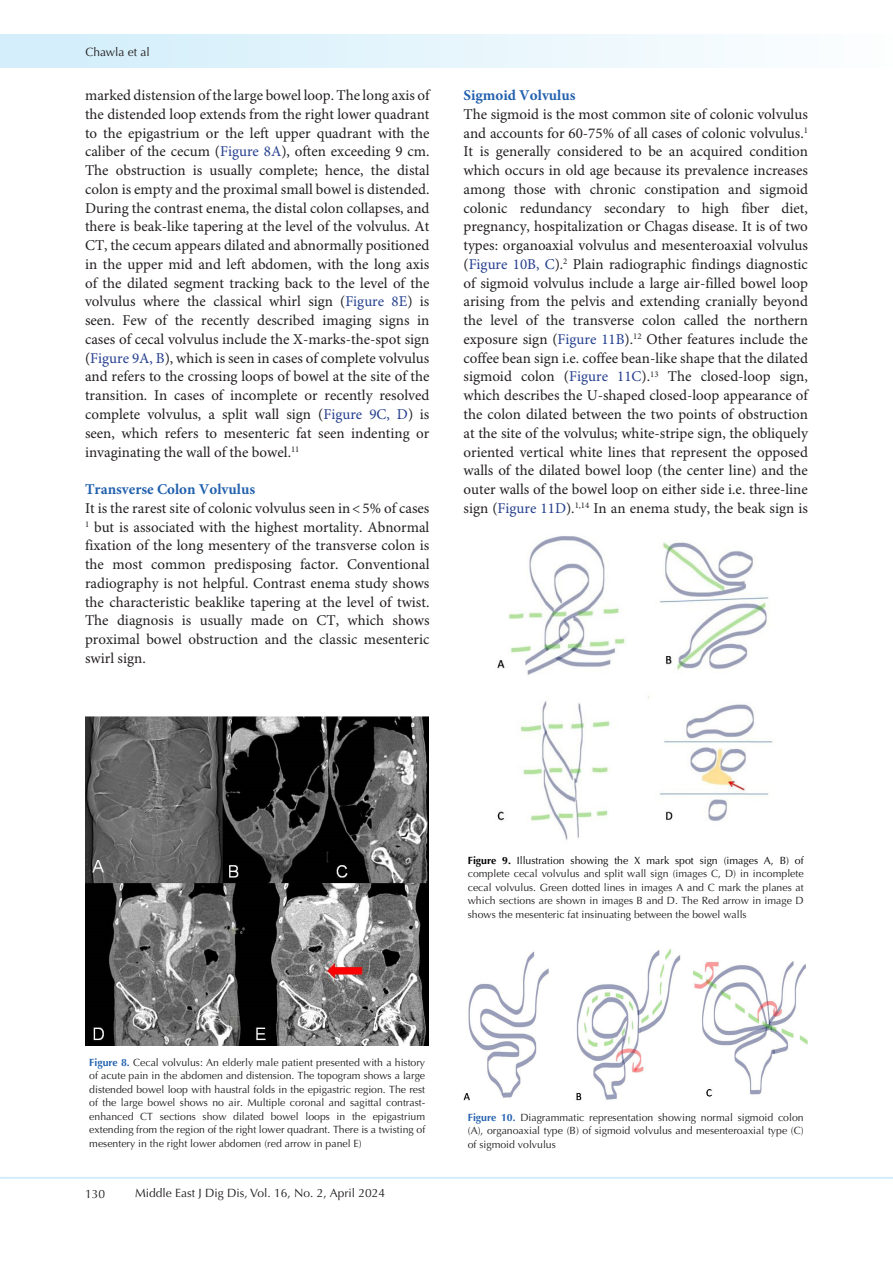
<style>
.page{position:relative;width:893px;height:1263px;background:#fff}
.page>*{position:absolute;margin:0;border:0;box-sizing:border-box;transform-origin:0 0}
.t1{font:15px/18.8px "Minion Pro";color:#231f20;text-align:justify}
.t2{font:700 15px "Minion Pro";color:#2261ae}
.t3{font:12px "Optima LT Std";color:#231f20}
.t4{font:10.5px/13.5px "Optima LT Std";color:#231f20;text-align:justify}
.s1{color:#253f8e}
.s2{font-weight:700;color:#000}
.s3{color:#000}
.s4{font-weight:700;color:#2463b0}
</style>
<div class="page">
<hr style="left:0;top:1177px;width:893px;height:2px;background:#d4effc">
<div style="left:0;top:35px;width:893px;height:33px;background:linear-gradient(to right,#d1eefa,#fdfefe)"></div>
<img style="left:86px;top:716px;width:343px;height:329px">
<img style="left:497px;top:536px;width:276px;height:304px">
<img style="left:463px;top:948px;width:345px;height:152px">
<p class="t3" style="left:85px;top:45px;width:66px">Chawla et al</p>
<p class="t1" style="left:85px;top:87px;width:346px">marked distension of the large bowel loop. The long axis of the distended loop extends from the right lower quadrant to the epigastrium or the left upper quadrant with the caliber of the cecum (<span class="s1">Figure 8A</span>), often exceeding 9 cm.<br>The obstruction is usually complete; hence, the distal colon is empty and the proximal small bowel is distended.<br>During the contrast enema, the distal colon collapses, and there is beak-like tapering at the level of the volvulus. At CT, the cecum appears dilated and abnormally positioned in the upper mid and left abdomen, with the long axis of the dilated segment tracking back to the level of the volvulus where the classical whirl sign (<span class="s1">Figure 8E</span>) is seen. Few of the recently described imaging signs in cases of cecal volvulus include the X-marks-the-spot sign (<span class="s1">Figure 9A, B</span>), which is seen in cases of complete volvulus and refers to the crossing loops of bowel at the site of the transition. In cases of incomplete or recently resolved complete volvulus, a split wall sign (<span class="s1">Figure 9C, D</span>) is seen, which refers to mesenteric fat seen indenting or invaginating the wall of the bowel.<sup>11</sup></p>
<p class="t2" style="left:85px;top:479px;width:172px">Transverse Colon Volvulus</p>
<p class="t1" style="left:85px;top:499px;width:346px">It is the rarest site of colonic volvulus seen in&lt;5% of cases <sup>1</sup> but is associated with the highest mortality. Abnormal fixation of the long mesentery of the transverse colon is the most common predisposing factor. Conventional radiography is not helpful. Contrast enema study shows the characteristic beaklike tapering at the level of twist.<br>The diagnosis is usually made on CT, which shows proximal bowel obstruction and the classic mesenteric swirl sign.</p>
<p class="t2" style="left:463px;top:85px;width:114px">Sigmoid Volvulus</p>
<p class="t1" style="left:463px;top:105px;width:346px">The sigmoid is the most common site of colonic volvulus and accounts for 60-75% of all cases of colonic volvulus.<sup>1<br></sup>It is generally considered to be an acquired condition which occurs in old age because its prevalence increases among those with chronic constipation and sigmoid colonic redundancy secondary to high fiber diet, pregnancy, hospitalization or Chagas disease. It is of two types: organoaxial volvulus and mesenteroaxial volvulus (<span class="s1">Figure 10B, C</span>).<sup>2</sup> Plain radiographic findings diagnostic of sigmoid volvulus include a large air-filled bowel loop arising from the pelvis and extending cranially beyond the level of the transverse colon called the northern exposure sign (<span class="s1">Figure 11B</span>).<sup>12</sup> Other features include the coffee bean sign i.e. coffee bean-like shape that the dilated sigmoid colon (<span class="s1">Figure 11C</span>).<sup>13</sup> The closed-loop sign, which describes the U-shaped closed-loop appearance of the colon dilated between the two points of obstruction at the site of the volvulus; white-stripe sign, the obliquely oriented vertical white lines that represent the opposed walls of the dilated bowel loop (the center line) and the outer walls of the bowel loop on either side i.e. three-line sign (<span class="s1">Figure 11D</span>).<sup>1,14</sup> In an enema study, the beak sign is</p>
<p class="t4" style="left:468px;top:853px;width:337px"><span class="s2">Figure 9.</span> <span class="s3">Illustration showing the X mark spot sign (images A, B) of </span>complete cecal volvulus and split wall sign (images C, D) in incomplete cecal volvulus. Green dotted lines in images A and C mark the planes at which sections are shown in images B and D. The Red arrow in image D shows the mesenteric fat insinuating between the bowel walls</p>
<p class="t4" style="left:89px;top:1055px;width:337px"><span class="s4">Figure 8.</span> Cecal volvulus: An elderly male patient presented with a history of acute pain in the abdomen and distension. The topogram shows a large distended bowel loop with haustral folds in the epigastric region. The rest of the large bowel shows no air. Multiple coronal and sagittal contrast&shy;enhanced CT sections show dilated bowel loops in the epigastrium extending from the region of the right lower quadrant. There is a twisting of mesentery in the right lower abdomen (red arrow in panel E)</p>
<p class="t3" style="left:85px;top:1187px;width:22px">130</p>
<p class="t3" style="left:135px;top:1186px;width:251px">Middle East J Dig Dis, Vol. 16, No. 2, April 2024</p>
<p class="t4" style="left:468px;top:1111px;width:337px"><span class="s4">Figure 10.</span> Diagrammatic representation showing normal sigmoid colon (A), organoaxial type (B) of sigmoid volvulus and mesenteroaxial type (C) of sigmoid volvulus</p>
</div>
